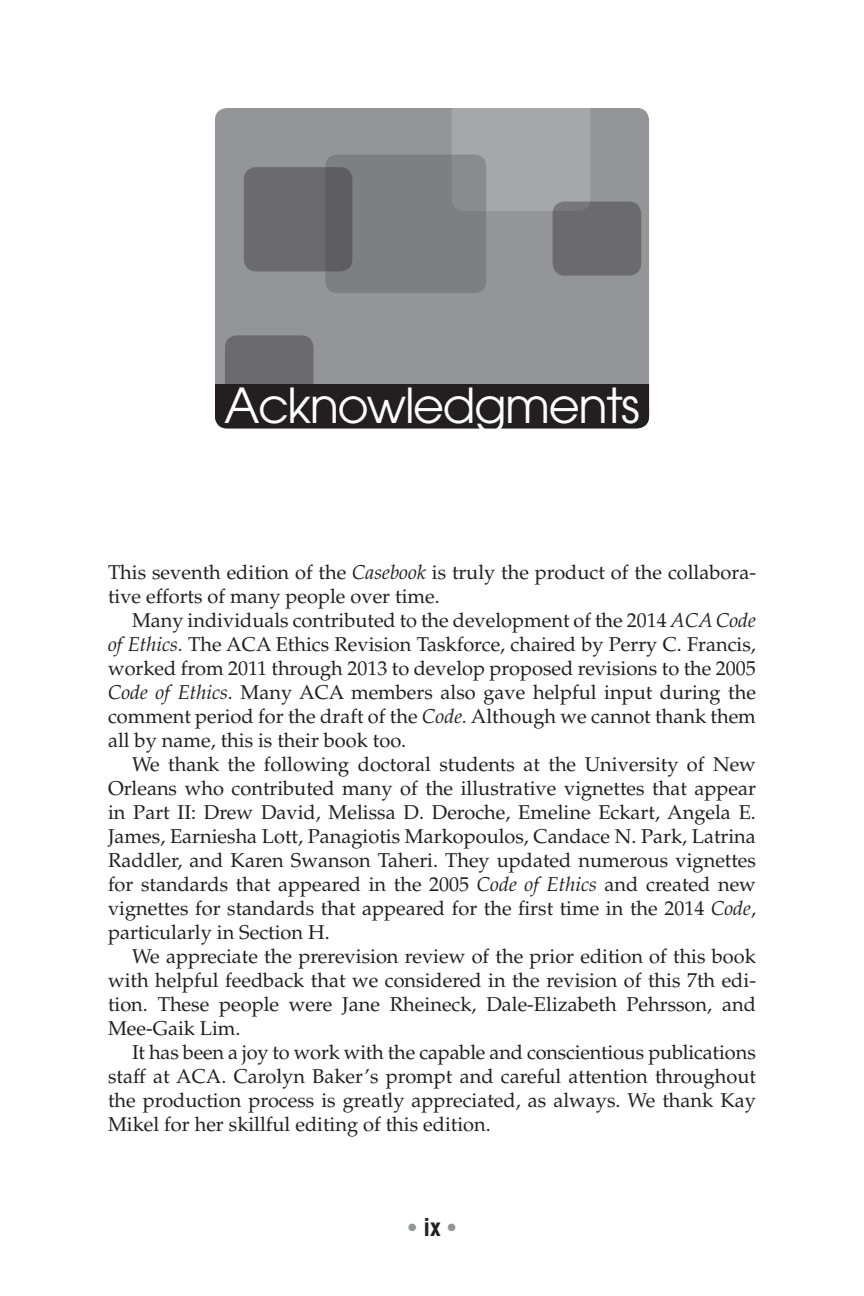
<style>
.page{position:relative;width:864px;height:1296px;background:#fff}
.page>*{position:absolute;margin:0;border:0;box-sizing:border-box;transform-origin:0 0}
.t1{font:48px "Avant Garde";letter-spacing:-.03em;color:#fff}
.t2{font:24px "Helvetica";color:#939598}
._01_Body_Text{font:20px/24px "Palatino";color:#231f20;text-align:justify}
.s1{font-style:italic}
.s2{font-weight:700;font-stretch:condensed;color:#231f20}
</style>
<div class="page">
<div style="left:215px;top:108px;width:434px;height:276px;background:#939598"></div>
<div style="left:452px;top:108px;width:138px;height:103px;background:#a5a7aa"></div>
<div style="left:553px;top:201px;width:88px;height:75px;background:#6b6b6e;border-radius:12px"></div>
<div style="left:325px;top:154px;width:161px;height:139px;background:#7e7f82;border-radius:12px"></div>
<div style="left:244px;top:167px;width:108px;height:104px;background:linear-gradient(to right,#6f6f73,#616062);border-radius:12px"></div>
<div style="left:225px;top:335px;width:88px;height:75px;background:#6b6b6e;border-radius:12px"></div>
<div style="left:215px;top:384px;width:434px;height:44px;background:#231f20"></div>
<p class="t1" style="left:224px;top:377px;width:417px">Acknowledgments</p>
<p class="_01_Body_Text" style="left:108px;top:561px;width:650px">This seventh edition of the <span class="s1">Casebook</span> is truly the product of the collabora&shy;tive efforts of many people over time.</p>
<p class="_01_Body_Text" style="left:108px;top:609px;width:650px;text-indent:24px">Many individuals contributed to the development of the 2014 <span class="s1">ACA Code of Ethics.</span> The ACA Ethics Revision Taskforce, chaired by Perry C. Francis, worked from 2011 through 2013 to develop proposed revisions to the 2005<br><span class="s1">Code of Ethics.</span> Many ACA members also gave helpful input during the comment period for the draft of the <span class="s1">Code.</span> Although we cannot thank them all by name, this is their book too.</p>
<p class="_01_Body_Text" style="left:108px;top:753px;width:650px;text-indent:24px">We thank the following doctoral students at the University of New Orleans who contributed many of the illustrative vignettes that appear in Part II: Drew David, Melissa D. Deroche, Emeline Eckart, Angela E.<br>James, Earniesha Lott, Panagiotis Markopoulos, Candace N. Park, Latrina Raddler, and Karen Swanson Taheri. They updated numerous vignettes for standards that appeared in the 2005 <span class="s1">Code of Ethics</span> and created new vignettes for standards that appeared for the first time in the 2014 <span class="s1">Code</span>, particularly in Section H.</p>
<p class="_01_Body_Text" style="left:108px;top:945px;width:650px;text-indent:24px">We appreciate the prerevision review of the prior edition of this book with helpful feedback that we considered in the revision of this 7th edi&shy;tion. These people were Jane Rheineck, Dale-Elizabeth Pehrsson, and Mee-Gaik Lim.</p>
<p class="_01_Body_Text" style="left:108px;top:1041px;width:650px;text-indent:24px">It has been a joy to work with the capable and conscientious publications staff at ACA. Carolyn Baker’s prompt and careful attention throughout the production process is greatly appreciated, as always. We thank Kay Mikel for her skillful editing of this edition.</p>
<p class="t2" style="left:408px;top:1214px;width:49px">•<span class="s2">ix</span>•</p>
</div>
